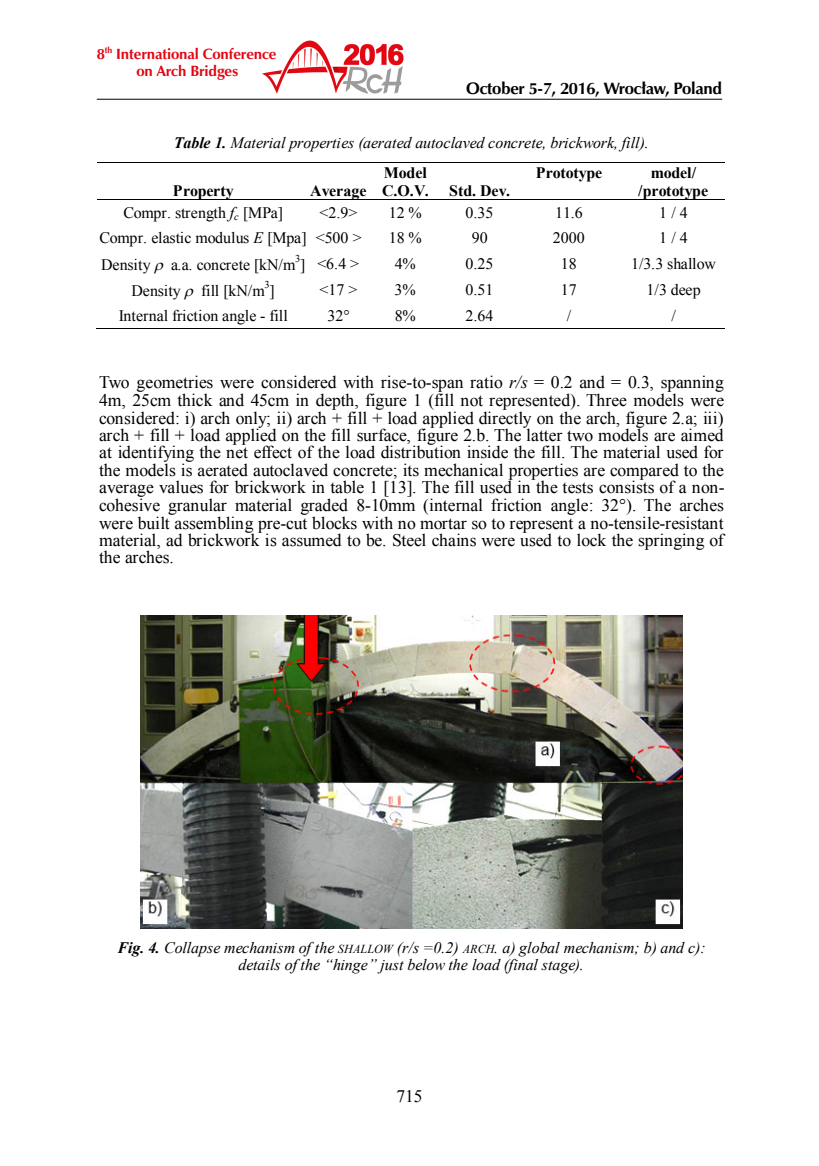
<style>
.page{position:relative;width:819px;height:1166px;background:#fff}
.page>*{position:absolute;margin:0;border:0;box-sizing:border-box;transform-origin:0 0}
.t1{font:17.68px/17.5px "Times New Roman";letter-spacing:-.015em;color:#000;text-align:justify}
.t2{font:17.5px "Times New Roman";color:#000}
.t3{font:700 16.62px "Zapf Humnst EU";letter-spacing:-.02em;color:#000}
.t4{font:15.92px "Times New Roman";color:#000}
.t5{font:italic 15.92px/29.8px "Times New Roman";color:#000}
.t6{font:700 15.92px "Times New Roman";color:#000}
.t7{font:700 14.88px/17.2px "Zapf Humnst EU";letter-spacing:-.01em;color:#e30613;text-align:center}
.s1{font-weight:700}
.s2{font-weight:700;font-style:normal}
.s3{font-style:italic}
.s4{font-size:12.25px}
</style>
<div class="page">
<hr style="left:98px;top:163px;width:627px;height:1px;background:#000">
<hr style="left:98px;top:199px;width:627px;height:1px;background:#000">
<hr style="left:97px;top:328px;width:211px;height:1px;background:#000">
<hr style="left:307px;top:328px;width:61px;height:1px;background:#000">
<hr style="left:367px;top:328px;width:75px;height:1px;background:#000">
<hr style="left:441px;top:328px;width:76px;height:1px;background:#000">
<hr style="left:515px;top:328px;width:106px;height:1px;background:#000">
<hr style="left:619px;top:328px;width:106px;height:1px;background:#000">
<img style="left:140px;top:616px;width:542px;height:312px">
<img style="left:263px;top:41px;width:140px;height:52px">
<hr style="left:97px;top:99px;width:625px;height:1px;background:#000">
<p class="t7" style="left:97px;top:45px;width:181px">8<sup>th</sup> International Conference on Arch Bridges</p>
<p class="t3" style="left:466px;top:78px;width:257px">October 5-7, 2016, Wrocław, Poland</p>
<p class="t5" style="left:384px;top:128px;width:267px;text-indent:-210px"><span class="s1">Table 1.</span> Material properties (aerated autoclaved concrete, brickwork, fill).<br><span class="s2">Model</span></p>
<p class="t6" style="left:535px;top:164px;width:68px">Prototype</p>
<p class="t6" style="left:650px;top:164px;width:47px">model/</p>
<p class="t6" style="left:173px;top:182px;width:62px">Property</p>
<p class="t6" style="left:310px;top:182px;width:120px">Average C.O.V.</p>
<p class="t6" style="left:449px;top:182px;width:62px">Std. Dev.</p>
<p class="t6" style="left:638px;top:182px;width:71px">/prototype</p>
<p class="t4" style="left:123px;top:204px;width:161px">Compr. strength <span class="s3">f</span><sub>c</sub> [MPa]</p>
<p class="t4" style="left:319px;top:204px;width:39px">&lt;2.9&gt;</p>
<p class="t4" style="left:389px;top:204px;width:35px">12 %</p>
<p class="t4" style="left:465px;top:204px;width:29px">0.35</p>
<p class="t4" style="left:555px;top:204px;width:29px">11.6</p>
<p class="t4" style="left:659px;top:204px;width:30px">1 / 4</p>
<p class="t4" style="left:99px;top:229px;width:264px">Compr. elastic modulus <span class="s3">E</span> [Mpa] &lt;500 &gt;</p>
<p class="t4" style="left:388px;top:229px;width:35px">18 %</p>
<p class="t4" style="left:472px;top:229px;width:17px">90</p>
<p class="t4" style="left:553px;top:229px;width:33px">2000</p>
<p class="t4" style="left:659px;top:229px;width:30px">1 / 4</p>
<p class="t4" style="left:101px;top:255px;width:51px">Density</p>
<p class="t4" style="left:171px;top:255px;width:190px">a.a. concrete [kN/m<sup>3</sup>] &lt;6.4 &gt;</p>
<p class="t4" style="left:394px;top:254px;width:23px">4%</p>
<p class="t4" style="left:465px;top:254px;width:29px">0.25</p>
<p class="t4" style="left:561px;top:254px;width:17px">18</p>
<p class="t4" style="left:631px;top:254px;width:86px">1/3.3 shallow</p>
<p class="t4" style="left:131px;top:281px;width:51px">Density</p>
<p class="t4" style="left:201px;top:281px;width:75px">fill [kN/m<sup>3</sup>]</p>
<p class="t4" style="left:319px;top:281px;width:39px">&lt;17 &gt;</p>
<p class="t4" style="left:394px;top:281px;width:23px">3%</p>
<p class="t4" style="left:465px;top:281px;width:29px">0.51</p>
<p class="t4" style="left:561px;top:281px;width:17px">17</p>
<p class="t4" style="left:646px;top:281px;width:56px">1/3 deep</p>
<p class="t4" style="left:119px;top:307px;width:170px">Internal friction angle - fill</p>
<p class="t4" style="left:327px;top:307px;width:24px">32°</p>
<p class="t4" style="left:394px;top:307px;width:23px">8%</p>
<p class="t4" style="left:465px;top:307px;width:29px">2.64</p>
<p class="t4" style="left:566px;top:307px;width:6px">/</p>
<p class="t4" style="left:671px;top:307px;width:6px">/</p>
<p class="t1" style="left:99px;top:374px;width:627px">Two geometries were considered with rise-to-span ratio <span class="s3">r/s</span> = 0.2 and = 0.3, spanning 4m, 25cm thick and 45cm in depth, figure 1 (fill not represented). Three models were considered: i) arch only; ii) arch + fill + load applied directly on the arch, figure 2.a; iii) arch + fill + load applied on the fill surface, figure 2.b. The latter two models are aimed at identifying the net effect of the load distribution inside the fill. The material used for the models is aerated autoclaved concrete; its mechanical properties are compared to the average values for brickwork in table 1 [13]. The fill used in the tests consists of a non&shy;cohesive granular material graded 8-10mm (internal friction angle: 32°). The arches were built assembling pre-cut blocks with no mortar so to represent a no-tensile-resistant material, ad brickwork is assumed to be. Steel chains were used to lock the springing of the arches.</p>
<p class="t5" style="left:118px;top:938px;width:589px;line-height:17.7px;text-align:center"><span class="s1">Fig. 4.</span> Collapse mechanism of the <span class="s4">SHALLOW</span> (r/s =0.2) <span class="s4">ARCH</span>. a) global mechanism; b) and c): details of the “hinge” just below the load (final stage).</p>
<p class="t2" style="left:396px;top:1086px;width:28px">715</p>
</div>
